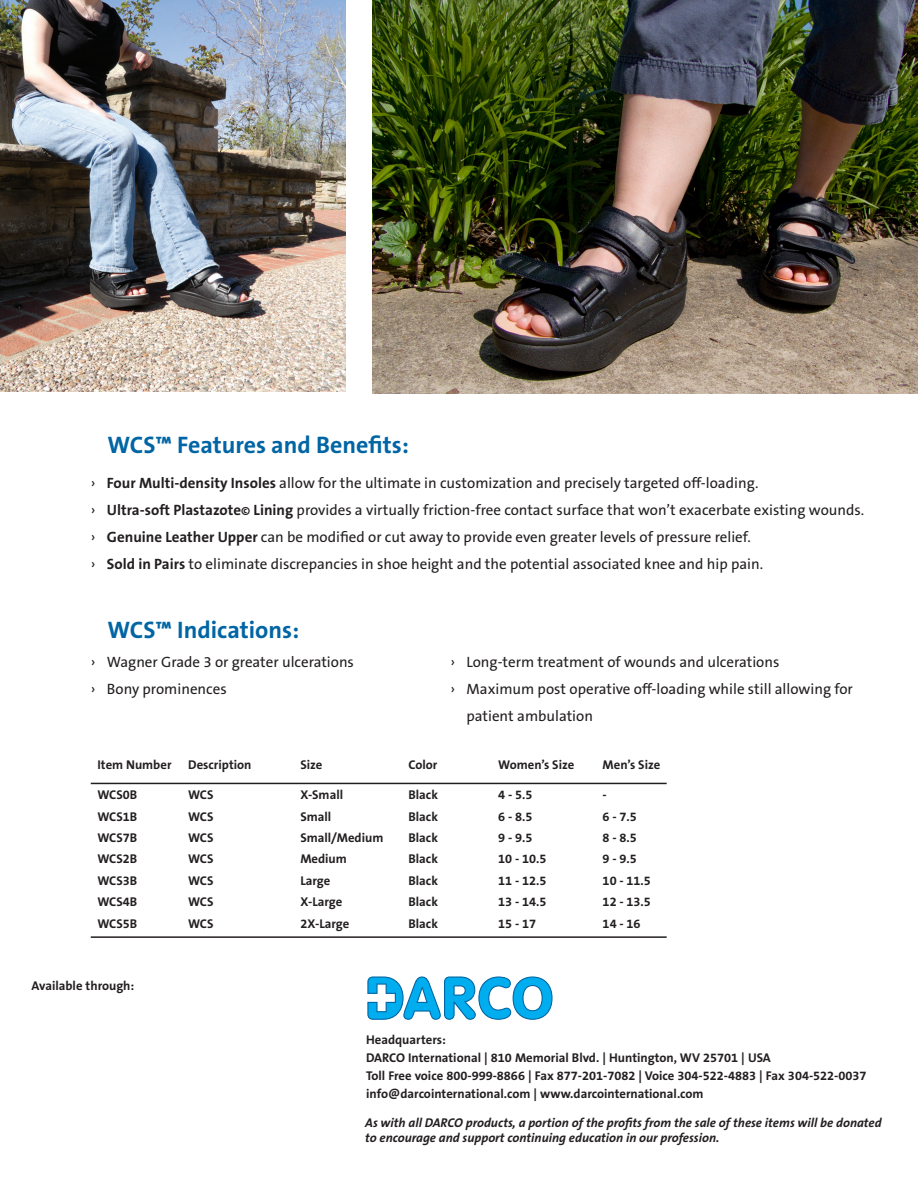
<style>
.page{position:relative;width:918px;height:1188px;background:#fff}
.page>*{position:absolute;margin:0;border:0;box-sizing:border-box;transform-origin:0 0}
.t1{font:700 24px "The Sans B7";color:#0065a4}
.t2{font:15px/27px "The Sans B5 Plain";color:#231f20}
.TheSans_plain_8_5__b{font:700 12.75px "The Sans B7";color:#231f20}
.t3{font:italic 700 12.75px/15.3px "The Sans B7";color:#231f20}
.s1{font-family:"The Sans B7";font-weight:700}
.s2{font-family:"The Sans B7";font-weight:700;font-size:12px}
</style>
<div class="page">
<hr style="left:91px;top:783px;width:576px;height:1px;background:#231f20">
<hr style="left:91px;top:936px;width:576px;height:2px;background:#231f20">
<img style="left:0;top:0;width:345px;height:392px">
<img style="left:373px;top:0;width:545px;height:394px">
<svg style="left:367px;top:976px;width:186px;height:44px"></svg>
<p class="t1" style="left:108px;top:432px;width:303px">WCS™ Features and Benefits:</p>
<p class="t2" style="left:91px;top:470px;width:669px">› <span class="s1">Four Multi-density Insoles</span> allow for the ultimate in customization and precisely targeted off-loading.</p>
<p class="t2" style="left:91px;top:497px;width:775px">› <span class="s1">Ultra-soft Plastazote</span><span class="s2">©</span> <span class="s1">Lining</span> provides a virtually friction-free contact surface that won’t exacerbate existing wounds.</p>
<p class="t2" style="left:91px;top:524px;width:662px">› <span class="s1">Genuine Leather Upper</span> can be modified or cut away to provide even greater levels of pressure relief.</p>
<p class="t2" style="left:91px;top:551px;width:674px">› <span class="s1">Sold in Pairs</span> to eliminate discrepancies in shoe height and the potential associated knee and hip pain.</p>
<p class="t1" style="left:108px;top:617px;width:193px">WCS™ Indications:</p>
<p class="t2" style="left:91px;top:649px;width:265px">› Wagner Grade 3 or greater ulcerations</p>
<p class="t2" style="left:91px;top:676px;width:138px">› Bony prominences</p>
<p class="t2" style="left:450px;top:649px;width:331px">› Long-term treatment of wounds and ulcerations</p>
<p class="t2" style="left:467px;top:676px;width:388px;text-indent:-16px">› Maximum post operative off-loading while still allowing for patient ambulation</p>
<p class="TheSans_plain_8_5__b" style="left:98px;top:758px;width:76px">Item Number</p>
<p class="TheSans_plain_8_5__b" style="left:188px;top:758px;width:65px">Description</p>
<p class="TheSans_plain_8_5__b" style="left:300px;top:758px;width:24px">Size</p>
<p class="TheSans_plain_8_5__b" style="left:408px;top:758px;width:30px">Color</p>
<p class="TheSans_plain_8_5__b" style="left:498px;top:758px;width:78px">Women’s Size</p>
<p class="TheSans_plain_8_5__b" style="left:603px;top:758px;width:59px">Men’s Size</p>
<p class="TheSans_plain_8_5__b" style="left:98px;top:788px;width:41px">WCS0B</p>
<p class="TheSans_plain_8_5__b" style="left:188px;top:788px;width:27px">WCS</p>
<p class="TheSans_plain_8_5__b" style="left:300px;top:788px;width:44px">X-Small</p>
<p class="TheSans_plain_8_5__b" style="left:408px;top:788px;width:31px">Black</p>
<p class="TheSans_plain_8_5__b" style="left:498px;top:788px;width:36px">4 - 5.5</p>
<p class="TheSans_plain_8_5__b" style="left:603px;top:788px;width:6px">-</p>
<p class="TheSans_plain_8_5__b" style="left:98px;top:809px;width:41px">WCS1B</p>
<p class="TheSans_plain_8_5__b" style="left:188px;top:809px;width:27px">WCS</p>
<p class="TheSans_plain_8_5__b" style="left:300px;top:809px;width:32px">Small</p>
<p class="TheSans_plain_8_5__b" style="left:408px;top:809px;width:31px">Black</p>
<p class="TheSans_plain_8_5__b" style="left:498px;top:809px;width:36px">6 - 8.5</p>
<p class="TheSans_plain_8_5__b" style="left:603px;top:809px;width:36px">6 - 7.5</p>
<p class="TheSans_plain_8_5__b" style="left:98px;top:831px;width:41px">WCS7B</p>
<p class="TheSans_plain_8_5__b" style="left:188px;top:831px;width:27px">WCS</p>
<p class="TheSans_plain_8_5__b" style="left:300px;top:831px;width:85px">Small/Medium</p>
<p class="TheSans_plain_8_5__b" style="left:408px;top:831px;width:31px">Black</p>
<p class="TheSans_plain_8_5__b" style="left:498px;top:831px;width:36px">9 - 9.5</p>
<p class="TheSans_plain_8_5__b" style="left:603px;top:831px;width:36px">8 - 8.5</p>
<p class="TheSans_plain_8_5__b" style="left:98px;top:852px;width:41px">WCS2B</p>
<p class="TheSans_plain_8_5__b" style="left:188px;top:852px;width:27px">WCS</p>
<p class="TheSans_plain_8_5__b" style="left:300px;top:852px;width:48px">Medium</p>
<p class="TheSans_plain_8_5__b" style="left:408px;top:852px;width:31px">Black</p>
<p class="TheSans_plain_8_5__b" style="left:498px;top:852px;width:50px">10 - 10.5</p>
<p class="TheSans_plain_8_5__b" style="left:603px;top:852px;width:36px">9 - 9.5</p>
<p class="TheSans_plain_8_5__b" style="left:98px;top:874px;width:41px">WCS3B</p>
<p class="TheSans_plain_8_5__b" style="left:188px;top:874px;width:27px">WCS</p>
<p class="TheSans_plain_8_5__b" style="left:300px;top:874px;width:32px">Large</p>
<p class="TheSans_plain_8_5__b" style="left:408px;top:874px;width:31px">Black</p>
<p class="TheSans_plain_8_5__b" style="left:498px;top:874px;width:50px">11 - 12.5</p>
<p class="TheSans_plain_8_5__b" style="left:603px;top:874px;width:50px">10 - 11.5</p>
<p class="TheSans_plain_8_5__b" style="left:98px;top:895px;width:41px">WCS4B</p>
<p class="TheSans_plain_8_5__b" style="left:188px;top:895px;width:27px">WCS</p>
<p class="TheSans_plain_8_5__b" style="left:300px;top:895px;width:44px">X-Large</p>
<p class="TheSans_plain_8_5__b" style="left:408px;top:895px;width:31px">Black</p>
<p class="TheSans_plain_8_5__b" style="left:498px;top:895px;width:50px">13 - 14.5</p>
<p class="TheSans_plain_8_5__b" style="left:603px;top:895px;width:50px">12 - 13.5</p>
<p class="TheSans_plain_8_5__b" style="left:98px;top:917px;width:41px">WCS5B</p>
<p class="TheSans_plain_8_5__b" style="left:188px;top:917px;width:27px">WCS</p>
<p class="TheSans_plain_8_5__b" style="left:300px;top:917px;width:51px">2X-Large</p>
<p class="TheSans_plain_8_5__b" style="left:408px;top:917px;width:31px">Black</p>
<p class="TheSans_plain_8_5__b" style="left:498px;top:917px;width:39px">15 - 17</p>
<p class="TheSans_plain_8_5__b" style="left:603px;top:917px;width:39px">14 - 16</p>
<p class="TheSans_plain_8_5__b" style="left:31px;top:979px;width:104px">Available through:</p>
<p class="TheSans_plain_8_5__b" style="left:366px;top:1033px;width:81px">Headquarters:</p>
<p class="TheSans_plain_8_5__b" style="left:366px;top:1051px;width:406px">DARCO International | 810 Memorial Blvd. | Huntington, WV 25701 | USA</p>
<p class="TheSans_plain_8_5__b" style="left:366px;top:1069px;width:502px">Toll Free voice 800-999-8866 | Fax 877-201-7082 | Voice 304-522-4883 | Fax 304-522-0037</p>
<p class="TheSans_plain_8_5__b" style="left:366px;top:1087px;width:339px">info@darcointernational.com | www.darcointernational.com</p>
<p class="t3" style="left:365px;top:1116px;width:518px">As with all DARCO products, a portion of the profits from the sale of these items will be donated to encourage and support continuing education in our profession.</p>
</div>
